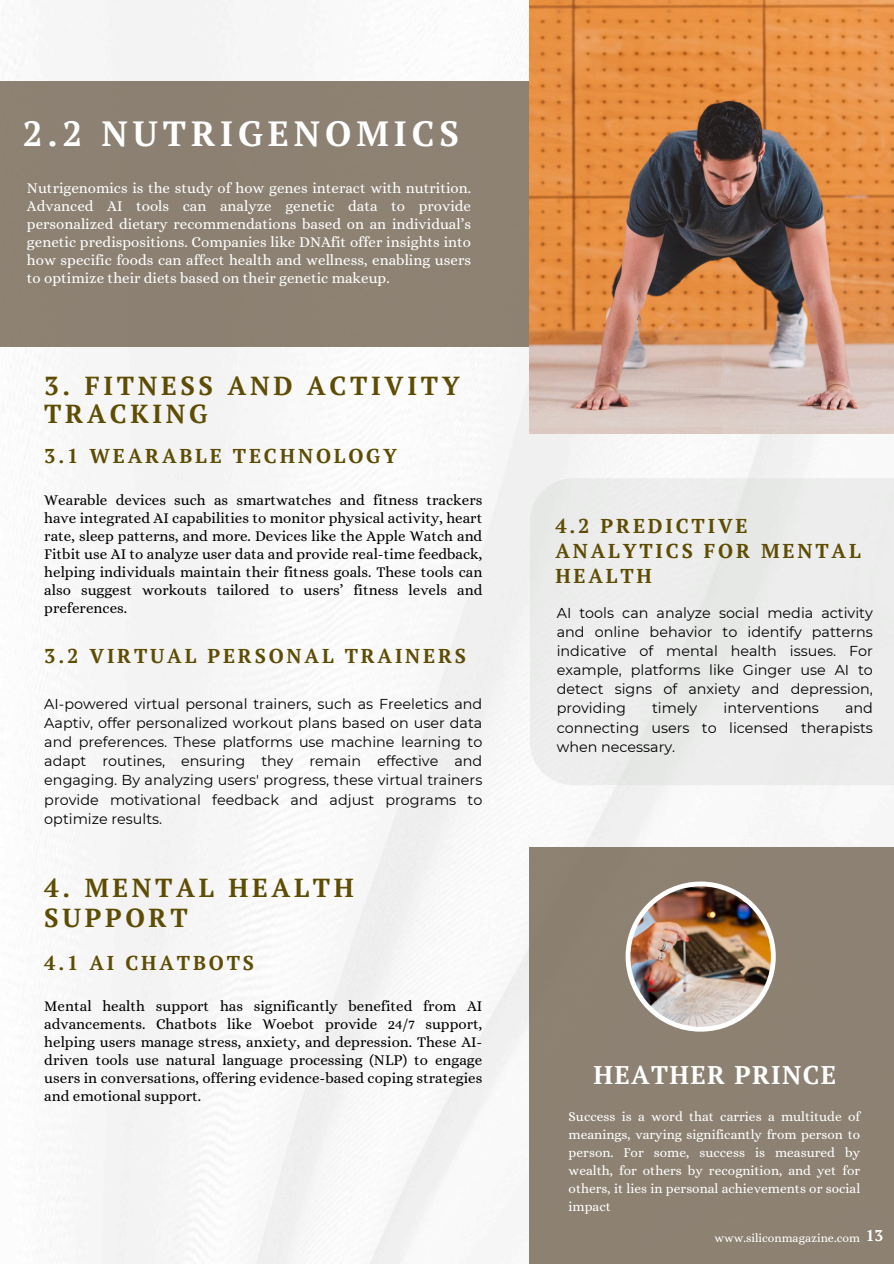
<style>
.page{position:relative;width:894px;height:1264px;background:#fff}
.page>*{position:absolute;margin:0;border:0;box-sizing:border-box;transform-origin:0 0}
.t1{font:700 34.95px "PT Serif";letter-spacing:.14em;color:#fff}
.t2{font:700 25.95px/28.2px "PT Serif";letter-spacing:.14em;color:#5e4c02}
.t3{font:700 25.5px "PT Serif";letter-spacing:.055em;color:#fff}
.t4{font:700 19.95px/24.8px "PT Serif";letter-spacing:.14em;color:#5e4c02}
.t5{font:700 15.6px "PT Serif";color:#fff}
.t6{font:15px/18px "Alice";color:#000;text-align:justify}
.t7{font:15px/18px "Alice";color:#fff;text-align:justify}
.t8{font:14.4px/19.2px "Montserrat";color:#000;text-align:justify}
.t9{font:13.5px/18px "Alice";color:#fff;text-align:justify}
.t10{font:12.15px "Alice";color:#fff}
</style>
<div class="page">
<div style="left:0;top:82px;width:614px;height:265px;background:#8c8172"></div>
<img style="left:529px;top:0;width:364px;height:433px">
<div style="left:529px;top:478px;width:364px;height:307px;background:#ecedec"></div>
<div style="left:529px;top:847px;width:364px;height:416px;background:#8c8172"></div>
<svg style="left:625px;top:881px;width:150px;height:150px;fill:#fff"></svg>
<img style="left:630px;top:886px;width:140px;height:140px;border-radius:50%">
<h1 class="t1" style="left:23px;top:109px;width:437px">2.2 NUTRIGENOMICS</h1>
<h2 class="t7" style="left:27px;top:179px;width:445px">Nutrigenomics is the study of how genes interact with nutrition.<br>Advanced AI tools can analyze genetic data to provide personalized dietary recommendations based on an individual’s genetic predispositions. Companies like DNAfit offer insights into how specific foods can affect health and wellness, enabling users to optimize their diets based on their genetic makeup.</h2>
<h3 class="t2" style="left:44px;top:371px;width:417px">3. FITNESS AND ACTIVITY<br>TRACKING</h3>
<h3 class="t4" style="left:44px;top:443px;width:354px">3.1 WEARABLE TECHNOLOGY</h3>
<h4 class="t6" style="left:44px;top:491px;width:439px">Wearable devices such as smartwatches and fitness trackers have integrated AI capabilities to monitor physical activity, heart rate, sleep patterns, and more. Devices like the Apple Watch and Fitbit use AI to analyze user data and provide real-time feedback, helping individuals maintain their fitness goals. These tools can also suggest workouts tailored to users’ fitness levels and preferences.</h4>
<h4 class="t4" style="left:44px;top:643px;width:423px">3.2 VIRTUAL PERSONAL TRAINERS</h4>
<h3 class="t8" style="left:44px;top:694px;width:439px">AI-powered virtual personal trainers, such as Freeletics and Aaptiv, offer personalized workout plans based on user data and preferences. These platforms use machine learning to adapt routines, ensuring they remain effective and engaging. By analyzing users' progress, these virtual trainers provide motivational feedback and adjust programs to optimize results.</h3>
<h3 class="t2" style="left:44px;top:872px;width:311px;line-height:30.3px">4. MENTAL HEALTH<br>SUPPORT</h3>
<h4 class="t4" style="left:44px;top:950px;width:211px">4.1 AI CHATBOTS</h4>
<p class="t6" style="left:44px;top:997px;width:439px">Mental health support has significantly benefited from AI advancements. Chatbots like Woebot provide 24/7 support, helping users manage stress, anxiety, and depression. These AI&shy;driven tools use natural language processing (NLP) to engage users in conversations, offering evidence-based coping strategies and emotional support.</p>
<h2 class="t4" style="left:555px;top:513px;width:307px">4.2 PREDICTIVE<br>ANALYTICS FOR MENTAL<br>HEALTH</h2>
<h4 class="t8" style="left:556px;top:603px;width:317px">AI tools can analyze social media activity and online behavior to identify patterns indicative of mental health issues. For example, platforms like Ginger use AI to detect signs of anxiety and depression, providing</h4>
<h4 class="t8" style="left:556px;top:698px;width:317px;text-indent:288px">and connecting users to licensed therapists when necessary.</h4>
<h4 class="t8" style="left:652px;top:698px;width:47px">timely</h4>
<h4 class="t8" style="left:723px;top:698px;width:97px">interventions</h4>
<h4 class="t3" style="left:593px;top:1057px;width:244px">HEATHER PRINCE</h4>
<h2 class="t9" style="left:568px;top:1107px;width:293px">Success is a word that carries a multitude of meanings, varying significantly from person to person. For some, success is measured by wealth, for others by recognition, and yet for others, it lies in personal achievements or social impact</h2>
<p class="t10" style="left:714px;top:1230px;width:147px">www.siliconmagazine.com</p>
<p class="t5" style="left:865px;top:1225px;width:19px">13</p>
</div>
